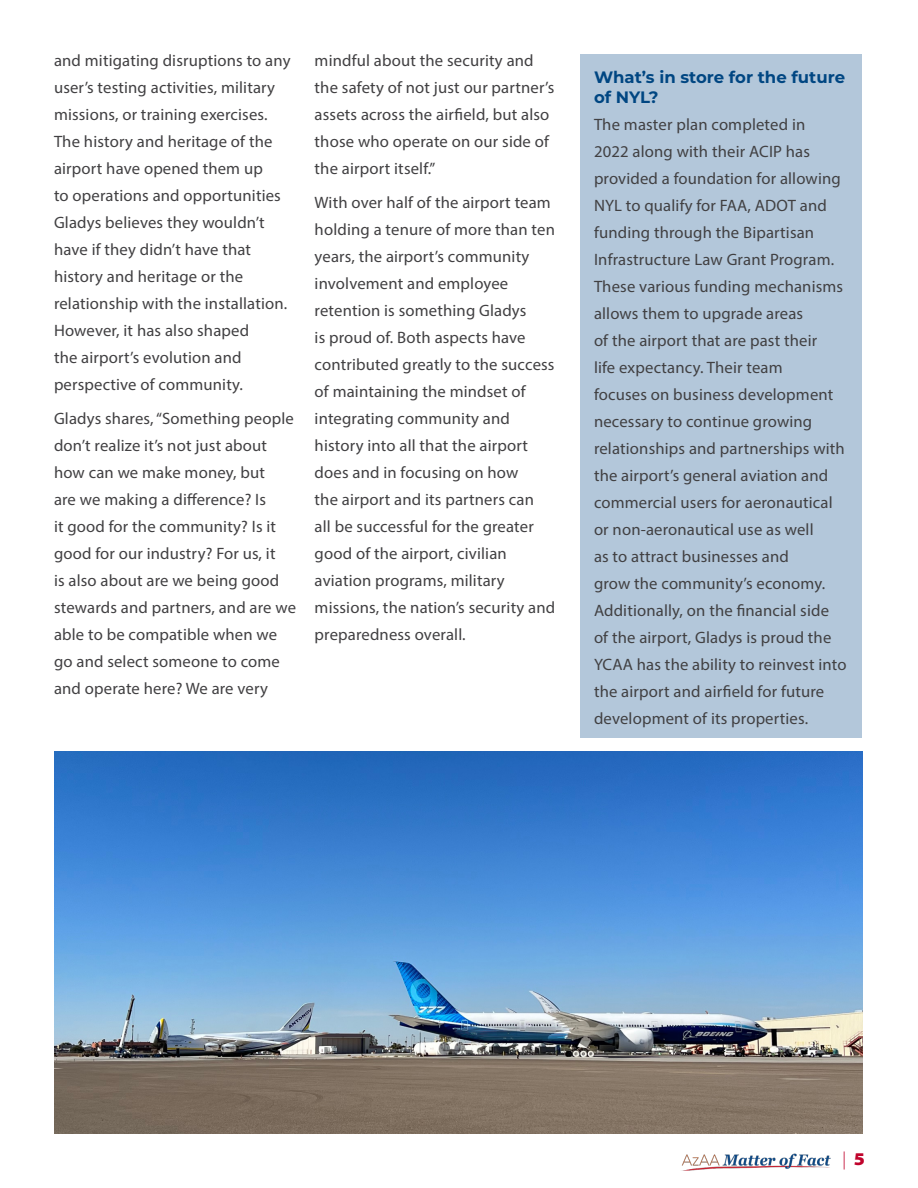
<style>
.page{position:relative;width:918px;height:1188px;background:#fff}
.page>*{position:absolute;margin:0;border:0;box-sizing:border-box;transform-origin:0 0}
.t1{font:18px "Myriad Variable Concept";color:#c0032c}
.body_copy{font:16.5px/27px "Myriad Pro";letter-spacing:.01em;color:#414042}
.Article_Subheading_2{font:700 16.5px/19.8px "Montserrat";color:#004682}
</style>
<div class="page">
<img style="left:681px;top:1153px;width:150px;height:17px">
<div style="left:580px;top:54px;width:282px;height:684px;background:#b3c7da"></div>
<img style="left:54px;top:752px;width:808px;height:382px">
<p class="body_copy" style="left:54px;top:47px;width:238px">and mitigating disruptions to any user’s testing activities, military missions, or training exercises.<br>The history and heritage of the airport have opened them up<br>to operations and opportunities<br>Gladys believes they wouldn’t have if they didn’t have that history and heritage or the relationship with the installation.<br>However, it has also shaped<br>the airport’s evolution and perspective of community.</p>
<p class="body_copy" style="left:54px;top:405px;width:244px">Gladys shares, “Something people don’t realize it’s not just about how can we make money, but<br>are we making a difference? Is<br>it good for the community? Is it good for our industry? For us, it<br>is also about are we being good stewards and partners, and are we able to be compatible when we go and select someone to come and operate here? We are very</p>
<p class="body_copy" style="left:315px;top:47px;width:241px">mindful about the security and the safety of not just our partner’s assets across the airfield, but also those who operate on our side of the airport itself.”</p>
<p class="body_copy" style="left:315px;top:189px;width:242px">With over half of the airport team holding a tenure of more than ten years, the airport’s community involvement and employee retention is something Gladys<br>is proud of. Both aspects have contributed greatly to the success of maintaining the mindset of integrating community and history into all that the airport does and in focusing on how<br>the airport and its partners can<br>all be successful for the greater good of the airport, civilian aviation programs, military missions, the nation’s security and preparedness overall.</p>
<p class="Article_Subheading_2" style="left:594px;top:67px;width:253px">What’s in store for the future of NYL?</p>
<p class="body_copy" style="left:594px;top:111px;width:254px">The master plan completed in<br>2022 along with their ACIP has provided a foundation for allowing<br>NYL to qualify for FAA, ADOT and funding through the Bipartisan<br>Infrastructure Law Grant Program.<br>These various funding mechanisms allows them to upgrade areas<br>of the airport that are past their<br>life expectancy. Their team<br>focuses on business development necessary to continue growing relationships and partnerships with the airport’s general aviation and commercial users for aeronautical or non-aeronautical use as well<br>as to attract businesses and<br>grow the community’s economy.<br>Additionally, on the financial side of the airport, Gladys is proud the<br>YCAA has the ability to reinvest into the airport and airfield for future development of its properties.</p>
<p class="t1" style="left:843px;top:1148px;width:24px">| 5</p>
</div>
